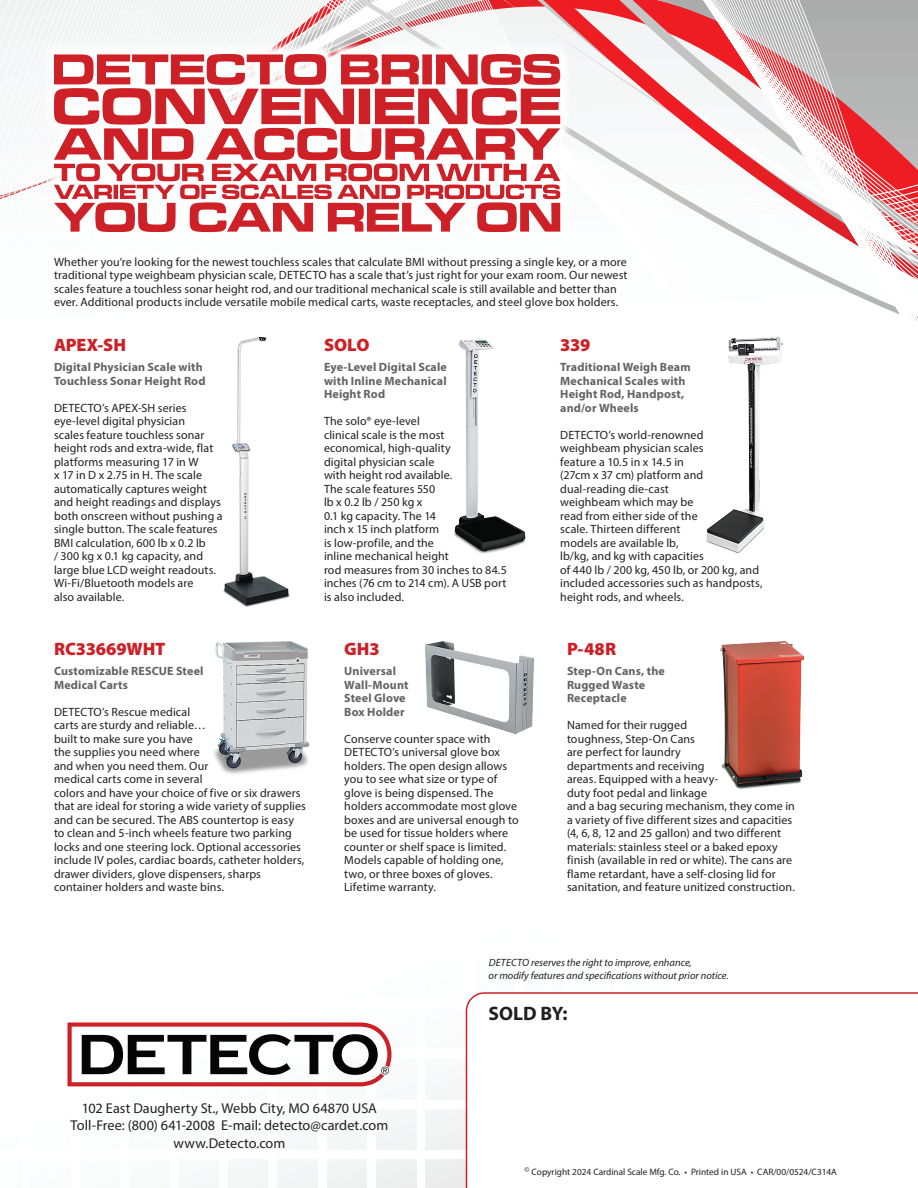
<style>
.page{position:relative;width:918px;height:1188px;background:#fff}
.page>*{position:absolute;margin:0;border:0;box-sizing:border-box;transform-origin:0 0}
.t1{font:700 19.5px "Myriad Pro";color:#231f20}
.t2{font:900 18px "Myriad Pro";letter-spacing:-.005em;color:#cd2027}
.t3{font:14.25px/17.1px "Myriad Pro";letter-spacing:.005em;color:#231f20;text-align:center}
.t4{font:12px/13.5px "Myriad Pro";letter-spacing:.01em;color:#231f20}
.t5{font:700 12px/13.5px "Myriad Pro";letter-spacing:.015em;color:#636366}
.t6{font:italic 10.5px/12.6px "Myriad Pro";color:#231f20}
.t7{font:9.3px "Myriad Pro";color:#231f20}
</style>
<div class="page">
<svg style="left:560px;top:0;width:358px;height:541px"></svg>
<svg style="left:67px;top:1008px;width:399px;height:180px"></svg>
<svg style="left:466px;top:992px;width:452px;height:196px"></svg>
<div style="left:41px;top:244px;width:599px;height:77px;background:#fff"></div>
<img style="left:223px;top:338px;width:67px;height:269px">
<img style="left:454px;top:339px;width:72px;height:215px">
<img style="left:707px;top:338px;width:75px;height:216px">
<img style="left:720px;top:641px;width:83px;height:148px">
<img style="left:425px;top:641px;width:108px;height:92px">
<img style="left:214px;top:641px;width:96px;height:133px">
<div style="left:41px;top:41px;width:532px;height:204px;background:#fff"></div>
<svg style="left:0;top:0;width:560px;height:232px"></svg>
<svg style="left:68px;top:1022px;width:323px;height:64px"></svg>
<p class="t4" style="left:54px;top:255px;width:575px">Whether you’re looking for the newest touchless scales that calculate BMI without pressing a single key, or a more traditional type weighbeam physician scale, DETECTO has a scale that’s just right for your exam room. Our newest scales feature a touchless sonar height rod, and our traditional mechanical scale is still available and better than ever. Additional products include versatile mobile medical carts, waste receptacles, and steel glove box holders.</p>
<h2 class="t2" style="left:54px;top:333px;width:74px">APEX-SH</h2>
<p class="t5" style="left:54px;top:360px;width:153px">Digital Physician Scale with<br>Touchless Sonar Height Rod</p>
<p class="t4" style="left:54px;top:401px;width:170px">DETECTO’s APEX-SH series eye-level digital physician<br>scales feature touchless sonar height rods and extra-wide, flat platforms measuring 17 in W<br>x 17 in D x 2.75 in H. The scale automatically captures weight and height readings and displays both onscreen without pushing a single button. The scale features<br>BMI calculation, 600 lb x 0.2 lb<br>/ 300 kg x 0.1 kg capacity, and large blue LCD weight readouts.<br>Wi-Fi/Bluetooth models are<br>also available.</p>
<h2 class="t2" style="left:324px;top:333px;width:47px">SOLO</h2>
<p class="t5" style="left:324px;top:360px;width:124px;text-align:justify">Eye-Level Digital Scale with Inline Mechanical Height Rod</p>
<p class="t4" style="left:324px;top:414px;width:184px">The solo® eye-level<br>clinical scale is the most economical, high-quality<br>digital physician scale<br>with height rod available.<br>The scale features 550<br>lb x 0.2 lb / 250 kg x<br>0.1 kg capacity. The 14<br>inch x 15 inch platform<br>is low-profile, and the<br>inline mechanical height<br>rod measures from 30 inches to 84.5 inches (76 cm to 214 cm). A USB port is also included.</p>
<h2 class="t2" style="left:560px;top:333px;width:32px">339</h2>
<p class="t5" style="left:560px;top:360px;width:132px">Traditional Weigh Beam<br>Mechanical Scales with<br>Height Rod, Handpost, and/or Wheels</p>
<p class="t4" style="left:560px;top:428px;width:204px">DETECTO’s world-renowned weighbeam physician scales<br>feature a 10.5 in x 14.5 in<br>(27cm x 37 cm) platform and dual-reading die-cast<br>weighbeam which may be<br>read from either side of the<br>scale. Thirteen different<br>models are available lb,<br>lb/kg, and kg with capacities<br>of 440 lb / 200 kg, 450 lb, or 200 kg, and included accessories such as handposts, height rods, and wheels.</p>
<h2 class="t2" style="left:567px;top:637px;width:51px">P-48R</h2>
<p class="t5" style="left:567px;top:664px;width:99px">Step-On Cans, the<br>Rugged Waste<br>Receptacle</p>
<p class="t4" style="left:567px;top:718px;width:229px">Named for their rugged<br>toughness, Step-On Cans<br>are perfect for laundry<br>departments and receiving<br>areas. Equipped with a heavy-<br>duty foot pedal and linkage<br>and a bag securing mechanism, they come in a variety of five different sizes and capacities (4, 6, 8, 12 and 25 gallon) and two different materials: stainless steel or a baked epoxy finish (available in red or white). The cans are flame retardant, have a self-closing lid for sanitation, and feature unitized construction.</p>
<h2 class="t2" style="left:54px;top:637px;width:113px">RC33669WHT</h2>
<p class="t5" style="left:54px;top:664px;width:151px">Customizable RESCUE Steel<br>Medical Carts</p>
<p class="t4" style="left:54px;top:705px;width:254px">DETECTO’s Rescue medical<br>carts are sturdy and reliable…<br>built to make sure you have<br>the supplies you need where<br>and when you need them. Our<br>medical carts come in several<br>colors and have your choice of five or six drawers that are ideal for storing a wide variety of supplies and can be secured. The ABS countertop is easy to clean and 5-inch wheels feature two parking locks and one steering lock. Optional accessories include IV poles, cardiac boards, catheter holders, drawer dividers, glove dispensers, sharps container holders and waste bins.</p>
<h2 class="t2" style="left:344px;top:637px;width:37px">GH3</h2>
<p class="t5" style="left:344px;top:664px;width:66px">Universal<br>Wall-Mount<br>Steel Glove<br>Box Holder</p>
<p class="t4" style="left:344px;top:732px;width:176px">Conserve counter space with<br>DETECTO’s universal glove box holders. The open design allows you to see what size or type of glove is being dispensed. The holders accommodate most glove boxes and are universal enough to be used for tissue holders where counter or shelf space is limited.<br>Models capable of holding one, two, or three boxes of gloves.<br>Lifetime warranty.</p>
<p class="t6" style="left:489px;top:956px;width:242px">DETECTO reserves the right to improve, enhance,<br>or modify features and specifications without prior notice.</p>
<p class="t3" style="left:71px;top:1100px;width:319px">102 East Daugherty St., Webb City, MO 64870 USA<br>Toll-Free: (800) 641-2008 E-mail: detecto@cardet.com www.Detecto.com</p>
<h1 class="t1" style="left:489px;top:1001px;width:80px">SOLD BY:</h1>
<p class="t7" style="left:525px;top:1166px;width:314px"><sup>©</sup> Copyright 2024 Cardinal Scale Mfg. Co. • Printed in USA • CAR/00/0524/C314A</p>
</div>
